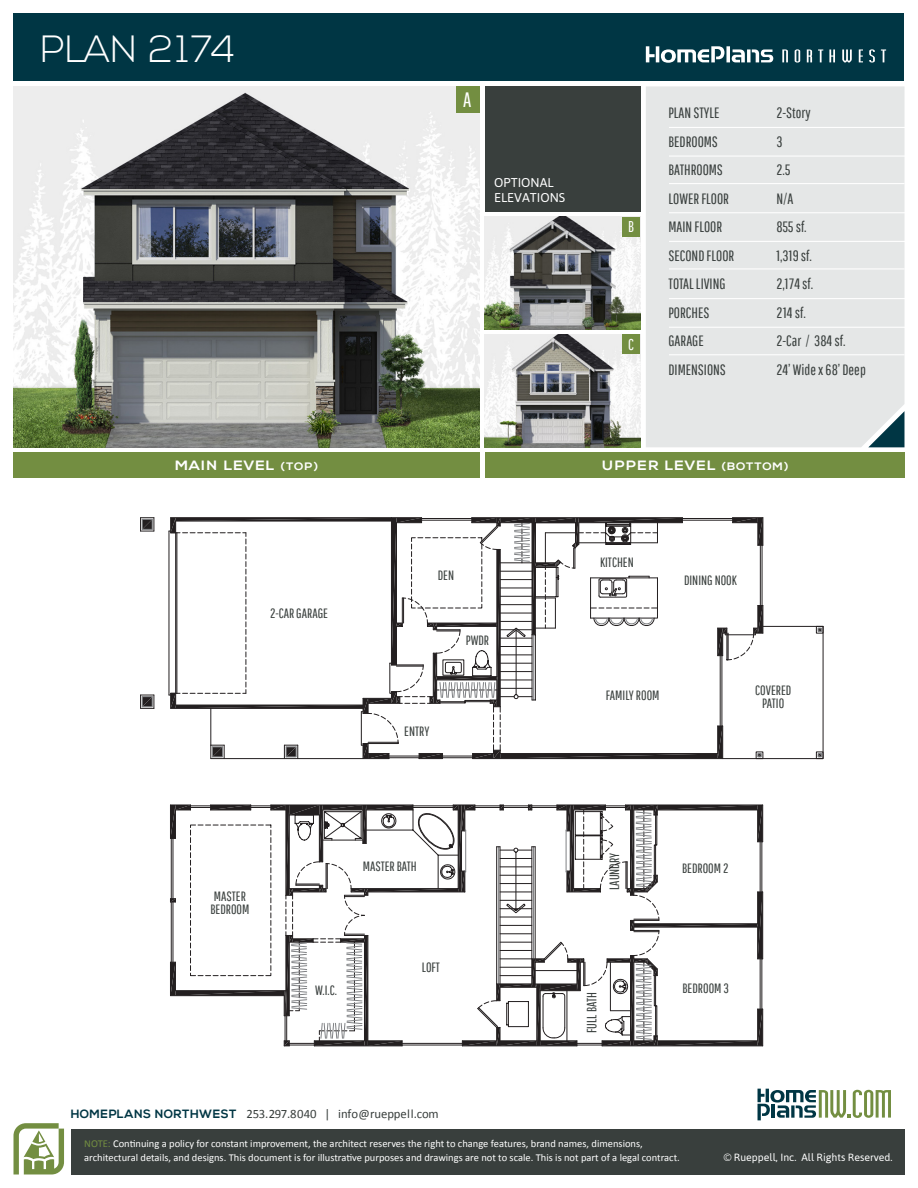
<style>
.page{position:relative;width:918px;height:1188px;background:#fff}
.page>*{position:absolute;margin:0;border:0;box-sizing:border-box;transform-origin:0 0}
.t1{font:300 37.95px "Nexa";letter-spacing:.005em;color:#fff}
.t2{font:20.85px "Pathway Gothic One";color:#fff}
.t3{font:15.6px "Pathway Gothic One";color:#fff}
.t4{font:15px "Pathway Gothic One";color:#393f3d}
.t5{font:13.5px "Pathway Gothic One";color:#393f3d}
.t6{font:700 13.5px "Nexa";letter-spacing:.08em;color:#fff;scale:1.11 1}
.t7{font:700 13.5px "Nexa";letter-spacing:.06em;color:#fff;scale:1.11 1}
.t8{font:12.75px "Calibri";color:#393f3d}
.t9{font:12.75px "Asap";color:#fff}
.t10{font:10.5px/13.5px "Calibri";color:#fff}
.t11{font:10.5px "Asap";color:#fff}
.s1{font-size:10.8px}
.s2{font-family:"Nexa";font-weight:700;font-size:12px;color:#003644}
.s3{color:#738e41}
</style>
<div class="page">
<div style="left:14px;top:14px;width:890px;height:67px;background:#003644"></div>
<div style="left:71px;top:1129px;width:833px;height:45px;background:#393f3d"></div>
<svg style="left:14px;top:1123px;width:50px;height:52px"></svg>
<svg style="left:758px;top:1089px;width:133px;height:31px"></svg>
<svg style="left:818px;top:49px;width:5px;height:13px"></svg>
<svg style="left:842px;top:49px;width:10px;height:13px"></svg>
<svg style="left:869px;top:49px;width:6px;height:14px"></svg>
<svg style="left:795px;top:49px;width:5px;height:14px"></svg>
<svg style="left:807px;top:49px;width:5px;height:13px"></svg>
<svg style="left:829px;top:49px;width:6px;height:13px"></svg>
<svg style="left:859px;top:49px;width:4px;height:13px"></svg>
<svg style="left:782px;top:49px;width:6px;height:13px"></svg>
<svg style="left:881px;top:49px;width:5px;height:13px"></svg>
<svg style="left:646px;top:46px;width:127px;height:17px"></svg>
<div style="left:485px;top:453px;width:419px;height:25px;background:#738e41"></div>
<div style="left:646px;top:86px;width:258px;height:361px;background:#e5e7e7"></div>
<img style="left:485px;top:335px;width:155px;height:112px">
<hr style="left:669px;top:127px;width:240px;height:1px;background:#fff">
<hr style="left:669px;top:156px;width:240px;height:1px;background:#fff">
<hr style="left:669px;top:183px;width:236px;height:1px;background:#fff">
<img style="left:14px;top:86px;width:466px;height:361px">
<svg style="left:868px;top:411px;width:36px;height:36px"></svg>
<img style="left:485px;top:217px;width:155px;height:112px">
<div style="left:485px;top:86px;width:155px;height:126px;background:#393f3d"></div>
<div style="left:456px;top:86px;width:23px;height:27px;background:#738e41"></div>
<div style="left:622px;top:217px;width:18px;height:19px;background:#738e41"></div>
<div style="left:622px;top:335px;width:18px;height:19px;background:#738e41"></div>
<hr style="left:669px;top:212px;width:240px;height:1px;background:#fff">
<hr style="left:669px;top:241px;width:240px;height:1px;background:#fff">
<hr style="left:669px;top:268px;width:236px;height:1px;background:#fff">
<hr style="left:669px;top:298px;width:240px;height:1px;background:#fff">
<hr style="left:669px;top:327px;width:240px;height:1px;background:#fff">
<hr style="left:669px;top:354px;width:236px;height:1px;background:#fff">
<div style="left:14px;top:453px;width:466px;height:25px;background:#738e41"></div>
<hr style="left:733px;top:517px;width:30px;height:1px;background:#231f20">
<hr style="left:171px;top:517px;width:251px;height:1px;background:#231f20">
<hr style="left:472px;top:517px;width:210px;height:1px;background:#231f20">
<svg style="left:140px;top:517px;width:15px;height:15px"></svg>
<svg style="left:140px;top:695px;width:15px;height:14px"></svg>
<svg style="left:169px;top:518px;width:655px;height:241px"></svg>
<div style="left:756px;top:752px;width:7px;height:7px;border:1px solid #231f20"></div>
<svg style="left:440px;top:523px;width:321px;height:234px"></svg>
<svg style="left:170px;top:805px;width:593px;height:241px"></svg>
<p class="t1" style="left:40px;top:28px;width:196px">PLAN 2174</p>
<p class="t2" style="left:463px;top:87px;width:10px">A</p>
<p class="t9" style="left:494px;top:175px;width:61px">OPTIONAL</p>
<p class="t9" style="left:494px;top:190px;width:73px">ELEVATIONS</p>
<p class="t3" style="left:628px;top:217px;width:7px">B</p>
<p class="t3" style="left:628px;top:335px;width:7px">C</p>
<p class="t4" style="left:669px;top:104px;width:53px">PLAN STYLE</p>
<p class="t4" style="left:777px;top:104px;width:36px">2-Story</p>
<p class="t4" style="left:669px;top:132px;width:51px">BEDROOMS</p>
<p class="t4" style="left:777px;top:132px;width:8px">3</p>
<p class="t4" style="left:669px;top:161px;width:56px">BATHROOMS</p>
<p class="t4" style="left:777px;top:161px;width:16px">2.5</p>
<p class="t4" style="left:669px;top:189px;width:62px">LOWER FLOOR</p>
<p class="t4" style="left:777px;top:189px;width:19px">N/A</p>
<p class="t4" style="left:669px;top:218px;width:55px">MAIN FLOOR</p>
<p class="t4" style="left:777px;top:218px;width:32px">855 sf.</p>
<p class="t4" style="left:669px;top:246px;width:67px">SECOND FLOOR</p>
<p class="t4" style="left:777px;top:246px;width:37px">1,319 sf.</p>
<p class="t4" style="left:669px;top:275px;width:59px">TOTAL LIVING</p>
<p class="t4" style="left:777px;top:275px;width:38px">2,174 sf.</p>
<p class="t4" style="left:669px;top:303px;width:42px">PORCHES</p>
<p class="t4" style="left:777px;top:303px;width:31px">214 sf.</p>
<p class="t4" style="left:669px;top:332px;width:37px">GARAGE</p>
<p class="t4" style="left:777px;top:332px;width:71px">2-Car / 384 sf.</p>
<p class="t4" style="left:669px;top:360px;width:59px">DIMENSIONS</p>
<p class="t4" style="left:777px;top:360px;width:91px">24’ Wide x 68’ Deep</p>
<p class="t7" style="left:175px;top:457px;width:130px">MAIN LEVEL <span class="s1">(TOP)</span></p>
<p class="t6" style="left:602px;top:457px;width:169px">UPPER LEVEL <span class="s1">(BOTTOM)</span></p>
<p class="t5" style="left:270px;top:605px;width:60px">2-CAR GARAGE</p>
<p class="t5" style="left:438px;top:567px;width:18px">DEN</p>
<p class="t5" style="left:466px;top:632px;width:25px">PWDR</p>
<p class="t5" style="left:404px;top:723px;width:27px">ENTRY</p>
<p class="t5" style="left:214px;top:888px;width:34px">MASTER</p>
<p class="t5" style="left:210px;top:902px;width:41px">BEDROOM</p>
<p class="t5" style="left:363px;top:858px;width:56px">MASTER BATH</p>
<p class="t5" style="left:315px;top:983px;width:23px">W.I.C.</p>
<p class="t5" style="left:422px;top:959px;width:20px">LOFT</p>
<p class="t5" style="left:600px;top:554px;width:35px">KITCHEN</p>
<p class="t5" style="left:684px;top:572px;width:54px">DINING NOOK</p>
<p class="t5" style="left:606px;top:687px;width:55px">FAMILY ROOM</p>
<p class="t5" style="left:755px;top:682px;width:38px">COVERED</p>
<p class="t5" style="left:762px;top:695px;width:23px">PATIO</p>
<p class="t5" style="left:606px;top:890px;width:39px;rotate:-90deg">LAUNDRY</p>
<p class="t5" style="left:584px;top:1033px;width:42px;rotate:-90deg">FULL BATH</p>
<p class="t5" style="left:682px;top:860px;width:48px">BEDROOM 2</p>
<p class="t5" style="left:683px;top:980px;width:48px">BEDROOM 3</p>
<p class="t8" style="left:71px;top:1106px;width:370px"><span class="s2">HOMEPLANS NORTHWEST</span> 253.297.8040 | info@rueppell.com</p>
<p class="t10" style="left:84px;top:1137px;width:597px"><span class="s3">NOTE:</span> Continuing a policy for constant improvement, the architect reserves the right to change features, brand names, dimensions, architectural details, and designs. This document is for illustrative purposes and drawings are not to scale. This is not part of a legal contract.</p>
<p class="t11" style="left:724px;top:1151px;width:170px">© Rueppell, Inc. All Rights Reserved.</p>
</div>
